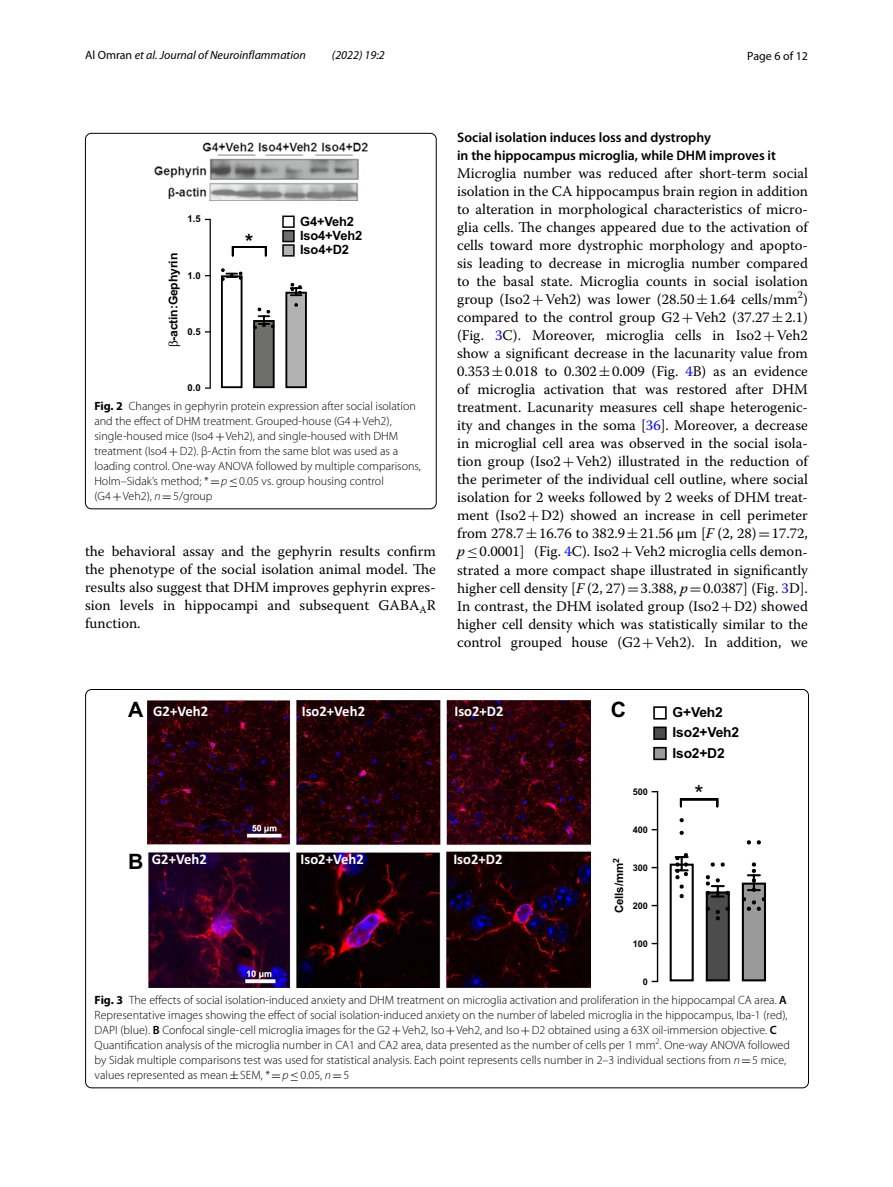
<style>
.page{position:relative;width:893px;height:1187px;background:#fff}
.page>*{position:absolute;margin:0;border:0;box-sizing:border-box;transform-origin:0 0}
.t1{font:23.4px "Arial";color:#000}
.t2{font:21.15px "Arial Bold MT5";color:#000}
.t3{font:20.85px "Arial Bold MT6";color:#000}
.t4{font:14.7px/18px "Warnock Pro";color:#000;text-align:justify}
.t5{font:700 14.7px "Calibri";color:#fff}
.t6{font:600 13.8px/18px "Myriad Pro";color:#000}
.t7{font:13.8px/20.2px "Arial Bold MT5";letter-spacing:-.015em;color:#000}
.t8{font:12.9px/14.4px "Arial Bold MT6";letter-spacing:-.015em;color:#000}
.t9{font:12.15px "Arial Bold MT6";letter-spacing:-.01em;color:#000}
.t10{font:300 12px/15px "Myriad Pro";color:#000}
.t11{font:italic 12px "Myriad Pro";color:#000}
.t12{font:12px "Myriad Pro";color:#000}
.t13{font:11.4px "Arial Bold MT5";letter-spacing:-.01em;color:#000}
.t14{font:9.45px "Arial Bold MT6";color:#000}
.t15{font:9.15px "Arial Bold MT5";color:#000}
.s1{font-style:normal}
.s2{font-weight:700}
.s3{font-family:"MTSY";font-weight:400}
.s4{font-style:italic}
.s5{font-family:"MTSY"}
.s6{color:#00f}
.s7{font-weight:600}
</style>
<div class="page">
<div style="left:221px;top:275px;width:21px;height:113px;border:2px solid #000"></div>
<div style="left:254px;top:321px;width:20px;height:66px;background:#6e6e6d"></div>
<div style="left:253px;top:320px;width:22px;height:68px;border:2px solid #000"></div>
<div style="left:286px;top:293px;width:20px;height:94px;background:#b2b2b3"></div>
<div style="left:285px;top:292px;width:22px;height:96px;border:2px solid #000"></div>
<hr style="left:210px;top:219px;width:1px;height:169px;background:#000">
<svg style="left:221px;top:268px;width:22px;height:13px"></svg>
<svg style="left:253px;top:307px;width:22px;height:22px"></svg>
<svg style="left:294px;top:303px;width:4px;height:4px"></svg>
<svg style="left:290px;top:283px;width:12px;height:13px"></svg>
<svg style="left:231px;top:246px;width:36px;height:11px"></svg>
<div style="left:282px;top:215px;width:13px;height:13px;border:1px solid #000"></div>
<div style="left:283px;top:231px;width:11px;height:10px;background:#6e6e6d"></div>
<div style="left:282px;top:230px;width:13px;height:12px;border:1px solid #000"></div>
<div style="left:283px;top:245px;width:11px;height:11px;background:#b2b2b3"></div>
<div style="left:282px;top:244px;width:13px;height:12px;border:1px solid #000"></div>
<img style="left:154px;top:142px;width:213px;height:59px">
<div style="left:85px;top:133px;width:351px;height:376px;border:1px solid #000;border-radius:6px"></div>
<img style="left:148px;top:700px;width:442px;height:287px">
<div style="left:670px;top:863px;width:24px;height:118px;border:2px solid #000"></div>
<div style="left:707px;top:892px;width:22px;height:88px;background:#4c4c4c"></div>
<div style="left:706px;top:891px;width:24px;height:90px;border:2px solid #000"></div>
<div style="left:743px;top:883px;width:22px;height:97px;background:#9a9a9a"></div>
<div style="left:742px;top:882px;width:24px;height:99px;border:2px solid #000"></div>
<hr style="left:657px;top:791px;width:1px;height:190px;background:#000">
<svg style="left:679px;top:818px;width:5px;height:4px"></svg>
<svg style="left:679px;top:830px;width:5px;height:5px"></svg>
<svg style="left:675px;top:853px;width:13px;height:45px"></svg>
<svg style="left:706px;top:906px;width:24px;height:14px"></svg>
<svg style="left:710px;top:862px;width:15px;height:4px"></svg>
<svg style="left:706px;top:875px;width:24px;height:22px"></svg>
<svg style="left:746px;top:840px;width:15px;height:4px"></svg>
<svg style="left:742px;top:862px;width:24px;height:49px"></svg>
<svg style="left:679px;top:798px;width:40px;height:10px"></svg>
<div style="left:653px;top:706px;width:14px;height:13px;border:2px solid #000"></div>
<div style="left:654px;top:727px;width:12px;height:12px;background:#4c4c4c"></div>
<div style="left:653px;top:726px;width:14px;height:13px;border:2px solid #000"></div>
<div style="left:654px;top:747px;width:12px;height:12px;background:#9a9a9a"></div>
<div style="left:653px;top:746px;width:14px;height:14px;border:2px solid #000"></div>
<p class="t11" style="left:85px;top:48px;width:222px"><span class="s1">Al Omran</span> et al. Journal of Neuroinflammation</p>
<p class="t11" style="left:332px;top:48px;width:54px">(2022) 19:2</p>
<p class="t12" style="left:747px;top:48px;width:62px">Page 6 of 12</p>
<p class="t14" style="left:188px;top:213px;width:15px">1.5</p>
<p class="t9" style="left:165px;top:341px;width:89px;rotate:-90deg">-actin:Gephyrin</p>
<p class="t14" style="left:188px;top:269px;width:15px">1.0</p>
<p class="t14" style="left:188px;top:325px;width:15px">0.5</p>
<p class="t14" style="left:188px;top:381px;width:15px">0.0</p>
<h3 class="t3" style="left:245px;top:227px;width:10px">*</h3>
<p class="t8" style="left:300px;top:214px;width:63px">G4+Veh2<br>Iso4+Veh2<br>Iso4+D2</p>
<p class="t10" style="left:94px;top:398px;width:328px"><span class="s2">Fig. 2</span> Changes in gephyrin protein expression after social isolation and the effect of DHM treatment. Grouped-house (G4<span class="s3">+</span>Veh2), single-housed mice (Iso4<span class="s3">+</span>Veh2), and single-housed with DHM treatment (Iso4<span class="s3">+</span>D2). β-Actin from the same blot was used as a loading control. One-way ANOVA followed by multiple comparisons, Holm–Sidak’s method; *<span class="s3">=</span><span class="s4">p</span><span class="s3">≤</span>0.05 vs. group housing control (G4<span class="s3">+</span>Veh2), <span class="s4">n</span><span class="s3">=</span>5/group</p>
<p class="t4" style="left:85px;top:541px;width:352px">the behavioral assay and the gephyrin results confirm the phenotype of the social isolation animal model. The results also suggest that DHM improves gephyrin expres&shy;sion levels in hippocampi and subsequent GABA<sub>A</sub>R function.</p>
<p class="t6" style="left:457px;top:128px;width:320px">Social isolation induces loss and dystrophy<br>in the hippocampus microglia, while DHM improves it</p>
<p class="t4" style="left:457px;top:164px;width:352px">Microglia number was reduced after short-term social isolation in the CA hippocampus brain region in addition to alteration in morphological characteristics of micro&shy;glia cells. The changes appeared due to the activation of cells toward more dystrophic morphology and apopto&shy;sis leading to decrease in microglia number compared to the basal state. Microglia counts in social isolation group (Iso2<span class="s5">+</span>Veh2) was lower (28.50<span class="s5">±</span>1.64 cells/mm<sup>2</sup>) compared to the control group G2<span class="s5">+</span>Veh2 (37.27<span class="s5">±</span>2.1) (Fig. <span class="s6">3</span>C). Moreover, microglia cells in Iso2<span class="s5">+</span>Veh2 show a significant decrease in the lacunarity value from 0.353<span class="s5">±</span>0.018 to 0.302<span class="s5">±</span>0.009 (Fig. <span class="s6">4</span>B) as an evidence of microglia activation that was restored after DHM treatment. Lacunarity measures cell shape heterogenic&shy;ity and changes in the soma [<span class="s6">36</span>]. Moreover, a decrease in microglial cell area was observed in the social isola&shy;tion group (Iso2<span class="s5">+</span>Veh2) illustrated in the reduction of the perimeter of the individual cell outline, where social isolation for 2 weeks followed by 2 weeks of DHM treat&shy;ment (Iso2<span class="s5">+</span>D2) showed an increase in cell perimeter from 278.7<span class="s5">±</span>16.76 to 382.9<span class="s5">±</span>21.56 µm [<span class="s4">F</span> (2, 28)<span class="s5">=</span>17.72, <span class="s4">p</span><span class="s5">≤</span>0.0001] (Fig. <span class="s6">4</span>C). Iso2<span class="s5">+</span>Veh2 microglia cells demon&shy;strated a more compact shape illustrated in significantly higher cell density [<span class="s4">F</span> (2, 27)<span class="s5">=</span>3.388, <span class="s4">p</span><span class="s5">=</span>0.0387] (Fig. <span class="s6">3</span>D].<br>In contrast, the DHM isolated group (Iso2<span class="s5">+</span>D2) showed higher cell density which was statistically similar to the control grouped house (G2<span class="s5">+</span>Veh2). In addition, we</p>
<h2 class="t2" style="left:128px;top:695px;width:17px">A</h2>
<p class="t5" style="left:153px;top:702px;width:57px">G2+Veh2</p>
<p class="t5" style="left:302px;top:701px;width:65px">Iso2+Veh2</p>
<p class="t5" style="left:454px;top:701px;width:51px">Iso2+D2</p>
<h2 class="t2" style="left:128px;top:847px;width:17px">B</h2>
<p class="t5" style="left:152px;top:849px;width:57px">G2+Veh2</p>
<p class="t5" style="left:300px;top:849px;width:65px">Iso2+Veh2</p>
<p class="t5" style="left:453px;top:849px;width:51px">Iso2+D2</p>
<h2 class="t2" style="left:611px;top:695px;width:17px">C</h2>
<p class="t15" style="left:633px;top:785px;width:17px">500</p>
<p class="t15" style="left:633px;top:823px;width:17px">400</p>
<p class="t13" style="left:611px;top:913px;width:56px;rotate:-90deg">Cells/mm<sup>2</sup></p>
<p class="t15" style="left:633px;top:861px;width:17px">300</p>
<p class="t15" style="left:633px;top:899px;width:17px">200</p>
<p class="t15" style="left:633px;top:937px;width:17px">100</p>
<p class="t15" style="left:643px;top:975px;width:7px">0</p>
<p class="t7" style="left:673px;top:702px;width:68px">G+Veh2<br>Iso2+Veh2<br>Iso2+D2</p>
<h1 class="t1" style="left:694px;top:778px;width:11px">*</h1>
<p class="t10" style="left:95px;top:992px;width:697px"><span class="s2">Fig. 3</span> The effects of social isolation-induced anxiety and DHM treatment on microglia activation and proliferation in the hippocampal CA area. <span class="s7">A </span>Representative images showing the effect of social isolation-induced anxiety on the number of labeled microglia in the hippocampus, Iba-1 (red), DAPI (blue). <span class="s7">B</span> Confocal single-cell microglia images for the G2<span class="s3">+</span>Veh2, Iso<span class="s3">+</span>Veh2, and Iso<span class="s3">+</span>D2 obtained using a 63X oil-immersion objective. <span class="s7">C </span>Quantification analysis of the microglia number in CA1 and CA2 area, data presented as the number of cells per 1 -mm<sup>2</sup>. One-way ANOVA followed by Sidak multiple comparisons test was used for statistical analysis. Each point represents cells number in 2–3 individual sections from <span class="s4">n</span><span class="s3">=</span>5 mice, values represented as mean<span class="s3">±</span>SEM, *<span class="s3">=</span><span class="s4">p</span><span class="s3">≤</span>0.05, <span class="s4">n</span><span class="s3">=</span>5</p>
</div>
